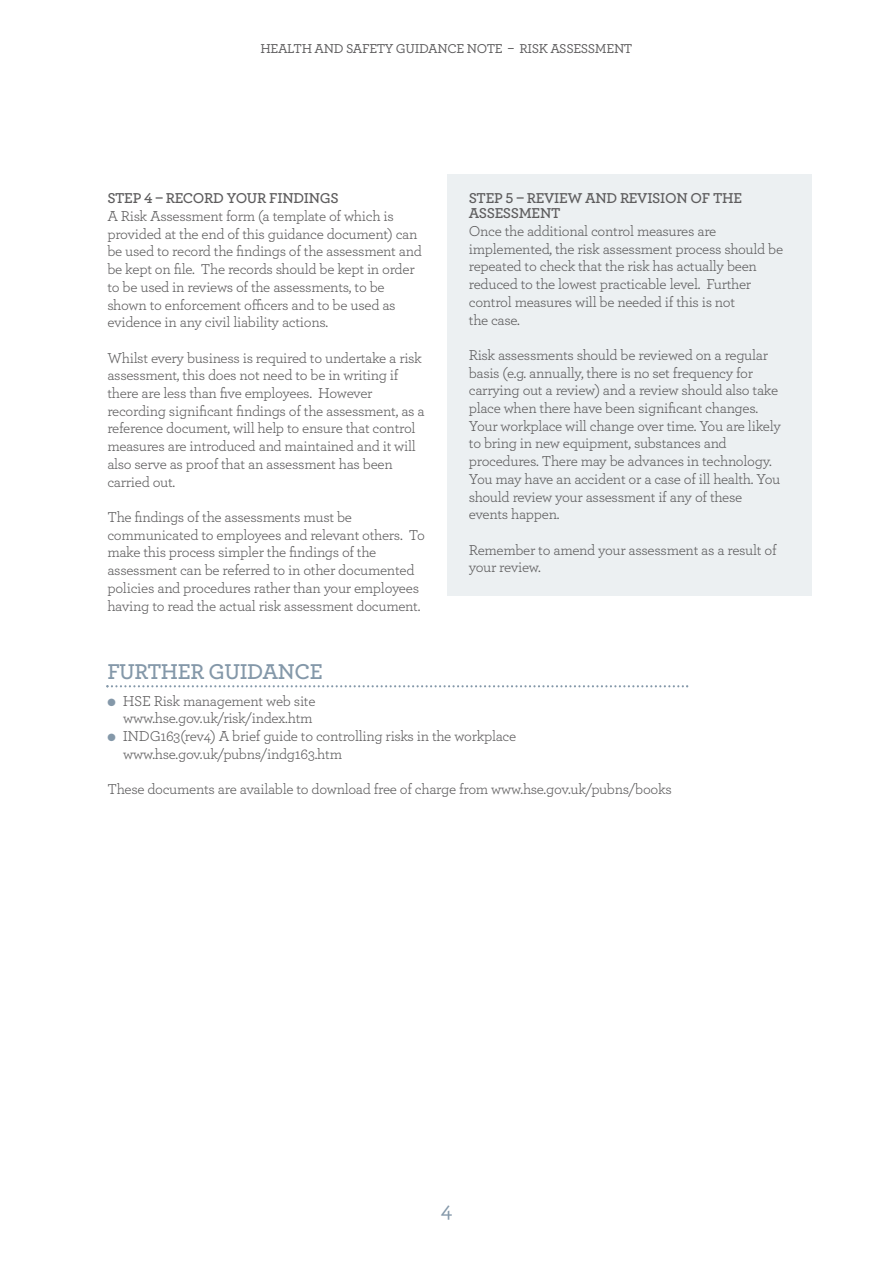
<style>
.page{position:relative;width:893px;height:1263px;background:#fff}
.page>*{position:absolute;margin:0;border:0;box-sizing:border-box;transform-origin:0 0}
.t1{font:600 22.5px "Archer";letter-spacing:-.02em;color:#8498a9}
.t2{font:500 22.5px "Archer";color:#8498a9}
.t3{font:15px/17.7px "Archer";letter-spacing:-.02em;color:#5d5c5d}
.t4{font:600 15px/15px "Archer";letter-spacing:-.02em;color:#5d5c5d}
.t5{font:500 13.5px "Archer";letter-spacing:-.025em;color:#5d5c5d}
.s1{color:#8498a9}
</style>
<div class="page">
<div style="left:448px;top:174px;width:364px;height:421px;background:#ecf0f2"></div>
<svg style="left:106px;top:685px;width:582px;height:2px"></svg>
<p class="t5" style="left:260px;top:44px;width:373px">HEALTH AND SAFETY GUIDANCE NOTE – RISK ASSESSMENT</p>
<p class="t4" style="left:107px;top:192px;width:233px">STEP 4 – RECORD YOUR FINDINGS</p>
<p class="t3" style="left:107px;top:209px;width:316px">A Risk Assessment form (a template of which is provided at the end of this guidance document) can be used to record the findings of the assessment and be kept on file. The records should be kept in order to be used in reviews of the assessments, to be shown to enforcement officers and to be used as evidence in any civil liability actions.</p>
<p class="t3" style="left:107px;top:350px;width:319px">Whilst every business is required to undertake a risk assessment, this does not need to be in writing if there are less than five employees. However recording significant findings of the assessment, as a reference document, will help to ensure that control measures are introduced and maintained and it will also serve as proof that an assessment has been carried out.</p>
<p class="t3" style="left:107px;top:510px;width:319px">The findings of the assessments must be communicated to employees and relevant others. To make this process simpler the findings of the assessment can be referred to in other documented policies and procedures rather than your employees having to read the actual risk assessment document.</p>
<p class="t4" style="left:469px;top:192px;width:275px">STEP 5 – REVIEW AND REVISION OF THE<br>ASSESSMENT</p>
<p class="t3" style="left:469px;top:224px;width:316px">Once the additional control measures are implemented, the risk assessment process should be repeated to check that the risk has actually been reduced to the lowest practicable level. Further control measures will be needed if this is not<br>the case.</p>
<p class="t3" style="left:469px;top:348px;width:314px">Risk assessments should be reviewed on a regular basis (e.g. annually, there is no set frequency for carrying out a review) and a review should also take place when there have been significant changes.<br>Your workplace will change over time. You are likely to bring in new equipment, substances and procedures. There may be advances in technology.<br>You may have an accident or a case of ill health. You should review your assessment if any of these events happen.</p>
<p class="t3" style="left:469px;top:542px;width:309px">Remember to amend your assessment as a result of your review.</p>
<h1 class="t1" style="left:107px;top:664px;width:217px">FURTHER GUIDANCE</h1>
<p class="t3" style="left:107px;top:693px;width:210px;text-align:right"><span class="s1">●</span> HSE Risk management web site www.hse.gov.uk/risk/index.htm</p>
<p class="t3" style="left:123px;top:729px;width:394px;text-indent:-16px"><span class="s1">●</span> INDG163(rev4) A brief guide to controlling risks in the workplace www.hse.gov.uk/pubns/indg163.htm</p>
<p class="t3" style="left:107px;top:782px;width:566px">These documents are available to download free of charge from www.hse.gov.uk/pubns/books</p>
<h1 class="t2" style="left:441px;top:1202px;width:13px">4</h1>
</div>
